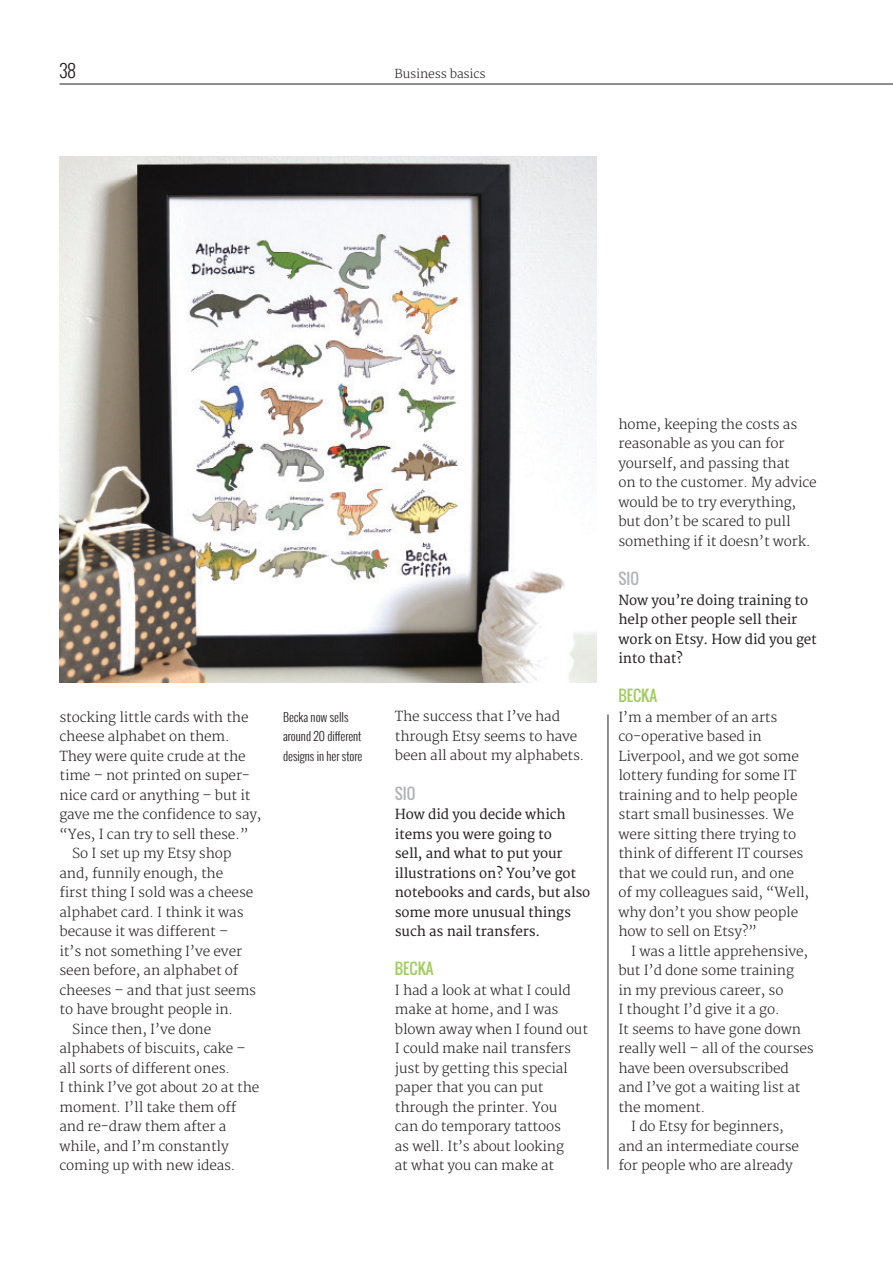
<style>
.page{position:relative;width:893px;height:1263px;background:#fff}
.page>*{position:absolute;margin:0;border:0;box-sizing:border-box;transform-origin:0 0}
.t1{font:300 18px "Oswald";color:#231f20}
.t2{font:15px "Oswald";color:#a0cc5f}
.t3{font:15px "Oswald";color:#b2b3b7}
.t4{font:300 13.5px/19.5px "Merriweather";letter-spacing:-.01em;color:#231f20}
.t5{font:13.5px/19.5px "Merriweather";letter-spacing:-.01em;color:#231f20}
.t6{font:300 12px/19.5px "Oswald";color:#231f20}
.t7{font:300 12px "Merriweather";letter-spacing:-.01em;color:#231f20}
</style>
<div class="page">
<hr style="left:60px;top:84px;width:833px;height:1px;background:#231f20">
<hr style="left:608px;top:714px;width:1px;height:455px;background:#231f20">
<img style="left:60px;top:156px;width:536px;height:526px">
<h1 class="t1" style="left:60px;top:58px;width:18px">38</h1>
<p class="t7" style="left:395px;top:67px;width:93px">Business basics</p>
<p class="t4" style="left:60px;top:708px;width:191px">stocking little cards with the</p>
<p class="t4" style="left:60px;top:727px;width:172px">cheese alphabet on them.</p>
<p class="t4" style="left:60px;top:747px;width:188px">They were quite crude at the</p>
<p class="t4" style="left:60px;top:766px;width:192px">time – not printed on super-</p>
<p class="t4" style="left:60px;top:786px;width:192px">nice card or anything – but it</p>
<p class="t4" style="left:60px;top:805px;width:203px">gave me the confidence to say,</p>
<p class="t4" style="left:60px;top:824px;width:191px">“Yes, I can try to sell these.”</p>
<p class="t4" style="left:72px;top:844px;width:161px">So I set up my Etsy shop</p>
<p class="t4" style="left:60px;top:863px;width:165px">and, funnily enough, the</p>
<p class="t4" style="left:60px;top:883px;width:195px">first thing I sold was a cheese</p>
<p class="t4" style="left:60px;top:902px;width:186px">alphabet card. I think it was</p>
<p class="t4" style="left:60px;top:922px;width:170px">because it was different –</p>
<p class="t4" style="left:60px;top:941px;width:184px">it’s not something I’ve ever</p>
<p class="t4" style="left:60px;top:961px;width:180px">seen before, an alphabet of</p>
<p class="t4" style="left:60px;top:980px;width:198px">cheeses – and that just seems</p>
<p class="t4" style="left:60px;top:1000px;width:175px">to have brought people in.</p>
<p class="t4" style="left:72px;top:1019px;width:140px">Since then, I’ve done</p>
<p class="t4" style="left:60px;top:1039px;width:188px">alphabets of biscuits, cake –</p>
<p class="t4" style="left:60px;top:1058px;width:172px">all sorts of different ones.</p>
<p class="t4" style="left:60px;top:1078px;width:201px">I think I’ve got about 20 at the</p>
<p class="t4" style="left:60px;top:1097px;width:178px">moment. I’ll take them off</p>
<p class="t4" style="left:60px;top:1117px;width:168px">and re-draw them after a</p>
<p class="t4" style="left:60px;top:1136px;width:171px">while, and I’m constantly</p>
<p class="t4" style="left:60px;top:1156px;width:178px">coming up with new ideas.</p>
<p class="t6" style="left:283px;top:707px;width:81px">Becka now sells around 20 different designs in her store</p>
<p class="t4" style="left:395px;top:707px;width:191px">The success that I’ve had through Etsy seems to have been all about my alphabets.</p>
<p class="t3" style="left:395px;top:782px;width:22px">SIO</p>
<p class="t5" style="left:395px;top:805px;width:197px">How did you decide which items you were going to<br>sell, and what to put your illustrations on? You’ve got notebooks and cards, but also some more unusual things such as nail transfers.</p>
<p class="t2" style="left:395px;top:957px;width:40px">BECKA</p>
<p class="t4" style="left:395px;top:981px;width:195px">I had a look at what I could make at home, and I was blown away when I found out<br>I could make nail transfers just by getting this special paper that you can put through the printer. You<br>can do temporary tattoos<br>as well. It’s about looking<br>at what you can make at</p>
<p class="t4" style="left:618px;top:415px;width:200px">home, keeping the costs as reasonable as you can for yourself, and passing that<br>on to the customer. My advice would be to try everything, but don’t be scared to pull something if it doesn’t work.</p>
<p class="t3" style="left:618px;top:567px;width:22px">SIO</p>
<p class="t5" style="left:618px;top:591px;width:200px">Now you’re doing training to help other people sell their work on Etsy. How did you get into that?</p>
<p class="t2" style="left:618px;top:684px;width:40px">BECKA</p>
<p class="t4" style="left:618px;top:708px;width:192px">I’m a member of an arts co-operative based in<br>Liverpool, and we got some lottery funding for some IT training and to help people start small businesses. We were sitting there trying to think of different IT courses that we could run, and one of my colleagues said, “Well, why don’t you show people how to sell on Etsy?”</p>
<p class="t4" style="left:631px;top:941px;width:178px">I was a little apprehensive,</p>
<p class="t4" style="left:618px;top:961px;width:177px">but I’d done some training</p>
<p class="t4" style="left:618px;top:980px;width:167px">in my previous career, so</p>
<p class="t4" style="left:618px;top:1000px;width:163px">I thought I’d give it a go.</p>
<p class="t4" style="left:618px;top:1019px;width:184px">It seems to have gone down</p>
<p class="t4" style="left:618px;top:1039px;width:197px">really well – all of the courses</p>
<p class="t4" style="left:618px;top:1058px;width:172px">have been oversubscribed</p>
<p class="t4" style="left:618px;top:1078px;width:184px">and I’ve got a waiting list at</p>
<p class="t4" style="left:618px;top:1097px;width:89px">the moment.</p>
<p class="t4" style="left:631px;top:1117px;width:154px">I do Etsy for beginners,</p>
<p class="t4" style="left:618px;top:1136px;width:182px">and an intermediate course</p>
<p class="t4" style="left:618px;top:1156px;width:176px">for people who are already</p>
</div>
